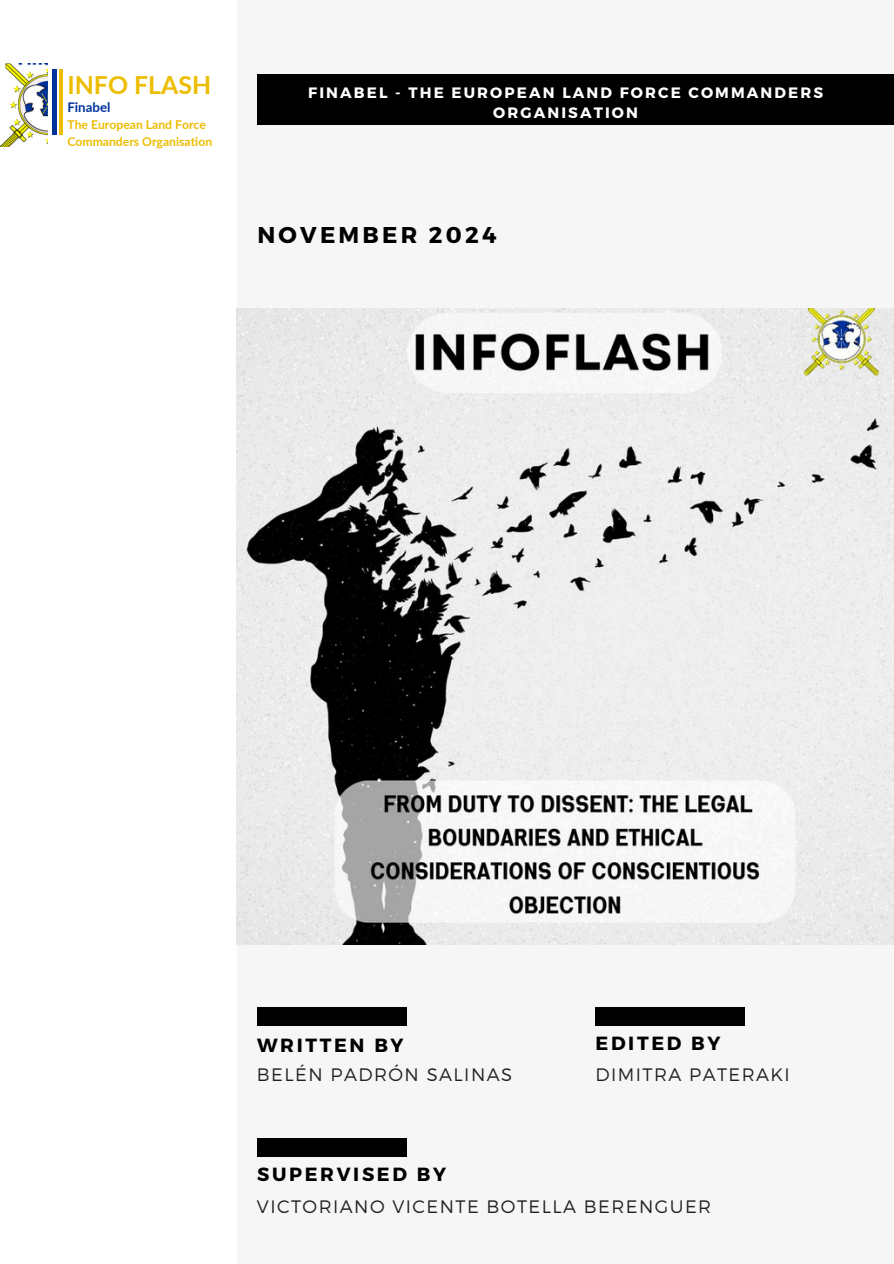
<style>
.page{position:relative;width:894px;height:1264px;background:#fff}
.page>*{position:absolute;margin:0;border:0;box-sizing:border-box;transform-origin:0 0}
.t1{font:700 24.9px "Lato";color:#edbd00}
.t2{font:700 22.8px "Montserrat";letter-spacing:.14em;color:#000}
.t3{font:700 19.05px "Montserrat";letter-spacing:.14em;color:#000}
.t4{font:300 18px "Montserrat";letter-spacing:.08em;color:#222}
.t5{font:700 15px/20.2px "Montserrat";letter-spacing:.14em;color:#fff;text-align:center}
.t6{font:700 13.35px "Lato";color:#039}
.t7{font:700 12.15px/16.2px "Lato";color:#edbd00}
</style>
<div class="page">
<div style="left:0;top:0;width:893px;height:1263px;background:#f6f6f6"></div>
<div style="left:0;top:0;width:236px;height:1263px;background:#fff"></div>
<div style="left:257px;top:1007px;width:149px;height:18px;background:#000"></div>
<div style="left:257px;top:74px;width:636px;height:51px;background:#000"></div>
<img style="left:0;top:63px;width:48px;height:83px">
<hr style="left:60px;top:69px;width:3px;height:66px;background:#edbd00">
<hr style="left:53px;top:69px;width:3px;height:66px;background:#039">
<div style="left:595px;top:1007px;width:149px;height:18px;background:#000"></div>
<div style="left:257px;top:1138px;width:149px;height:18px;background:#000"></div>
<img style="left:237px;top:309px;width:656px;height:635px">
<h4 class="t1" style="left:67px;top:69px;width:145px">INFO FLASH</h4>
<p class="t7" style="left:67px;top:116px;width:146px">The European Land Force<br>Commanders Organisation</p>
<h1 class="t6" style="left:67px;top:99px;width:45px">Finabel</h1>
<p class="t5" style="left:308px;top:81px;width:516px">FINABEL - THE EUROPEAN LAND FORCE COMMANDERS<br>ORGANISATION</p>
<h3 class="t2" style="left:257px;top:220px;width:240px">NOVEMBER 2024</h3>
<h1 class="t3" style="left:257px;top:1032px;width:148px">WRITTEN BY</h1>
<p class="t4" style="left:257px;top:1063px;width:257px">BELÉN PADRÓN SALINAS</p>
<h2 class="t3" style="left:257px;top:1161px;width:190px">SUPERVISED BY</h2>
<p class="t3" style="left:595px;top:1030px;width:126px">EDITED BY</p>
<p class="t4" style="left:595px;top:1063px;width:196px">DIMITRA PATERAKI</p>
<p class="t4" style="left:257px;top:1194px;width:456px">VICTORIANO VICENTE BOTELLA BERENGUER</p>
</div>
